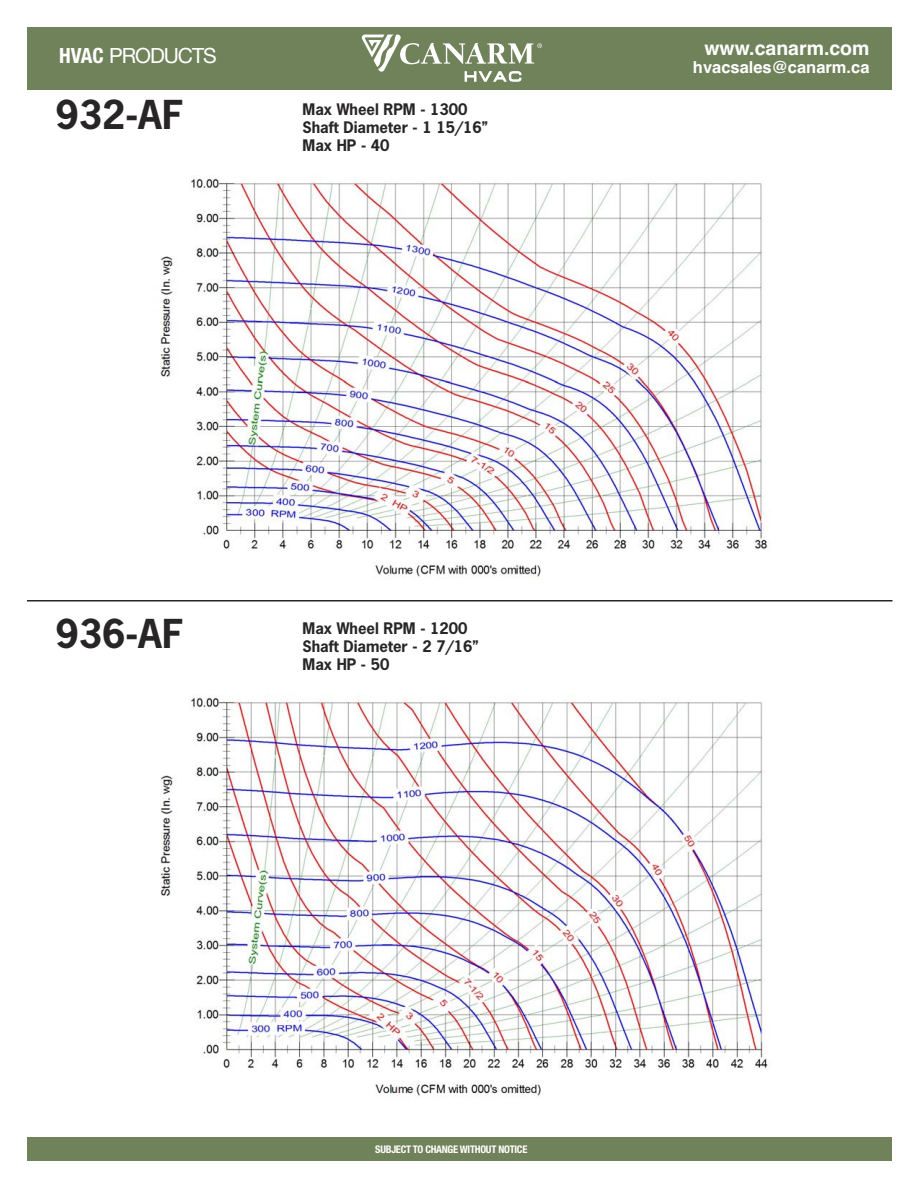
<style>
.page{position:relative;width:918px;height:1188px;background:#fff}
.page>*{position:absolute;margin:0;border:0;box-sizing:border-box;transform-origin:0 0}
.t1{font:700 37.5px "News Gothic";color:#272526}
.t2{font:21px "Helvetica Neue";letter-spacing:-.05em;color:#fff}
.t3{font:700 19.5px "Helvetica";color:#fff}
.t4{font:700 16.5px "Helvetica";color:#fff}
.t5{font:700 15px/18px "News Gothic";color:#272526}
.t6{font:700 condensed 10.5px "Helvetica Neue";letter-spacing:-.025em;color:#fff}
.s1{font-weight:700;font-stretch:condensed}
</style>
<div class="page">
<div style="left:27px;top:27px;width:864px;height:62px;background:#70825a"></div>
<div style="left:27px;top:1138px;width:864px;height:23px;background:#70825a"></div>
<img style="left:160px;top:177px;width:608px;height:400px">
<hr style="left:27px;top:600px;width:866px;height:2px;background:#272526">
<img style="left:160px;top:695px;width:610px;height:401px">
<svg style="left:362px;top:35px;width:180px;height:47px"></svg>
<h2 class="t2" style="left:59px;top:44px;width:159px"><span class="s1">HVAC</span> PRODUCTS</h2>
<h1 class="t1" style="left:56px;top:100px;width:129px">932-AF</h1>
<p class="t5" style="left:303px;top:102px;width:187px">Max Wheel RPM - 1300<br>Shaft Diameter - 1 15/16”<br>Max HP - 40</p>
<h1 class="t1" style="left:55px;top:618px;width:129px">936-AF</h1>
<p class="t5" style="left:303px;top:620px;width:177px">Max Wheel RPM - 1200<br>Shaft Diameter - 2 7/16”<br>Max HP - 50</p>
<h3 class="t3" style="left:704px;top:41px;width:167px">www.canarm.com</h3>
<p class="t4" style="left:693px;top:62px;width:178px">hvacsales@canarm.ca</p>
<p class="t6" style="left:375px;top:1143px;width:154px">SUBJECT TO CHANGE WITHOUT NOTICE</p>
</div>
